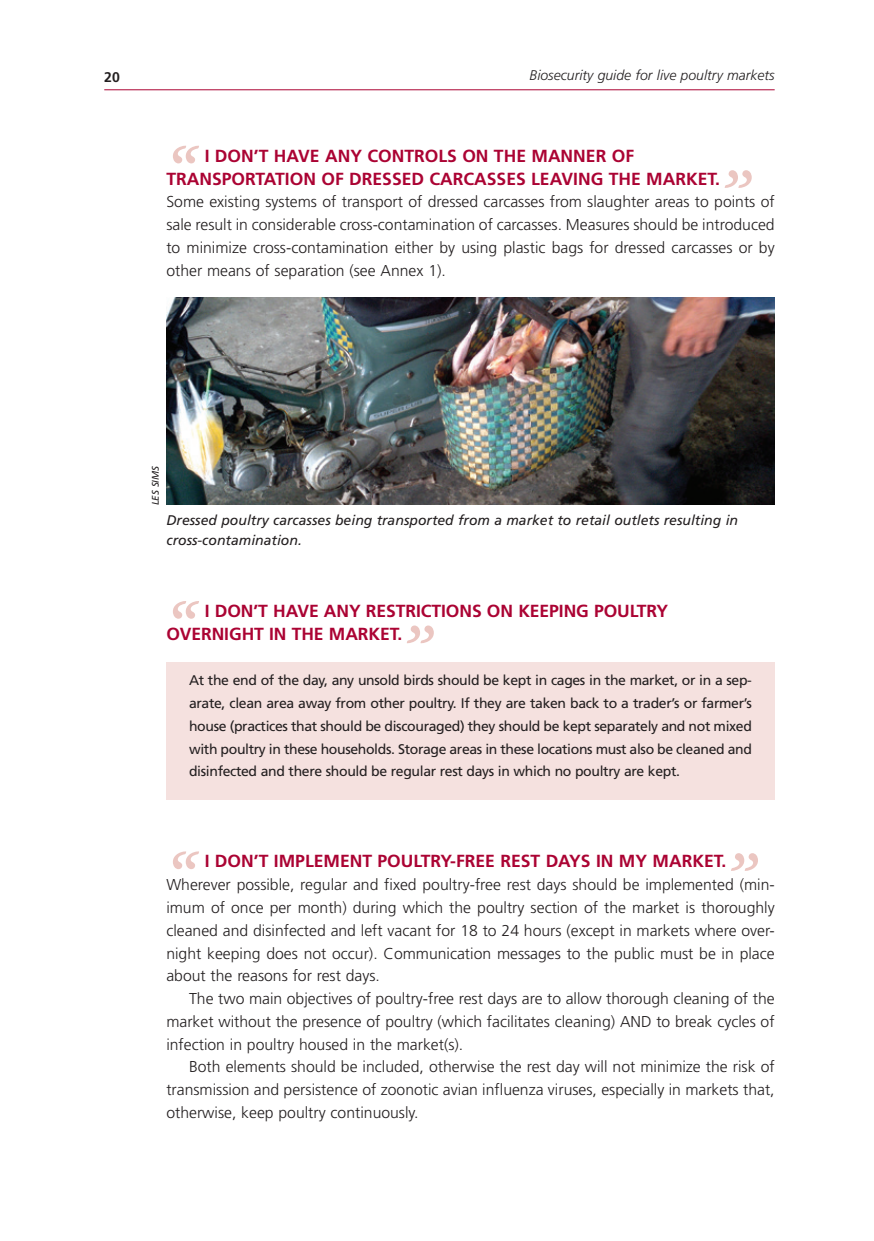
<style>
.page{position:relative;width:874px;height:1241px;background:#fff}
.page>*{position:absolute;margin:0;border:0;box-sizing:border-box;transform-origin:0 0}
.Heading_2{font:italic 600 63px "Garamond";color:#ebc6c1}
.Heading_2-2{font:700 17.5px/22.8px "Frutiger LT Std";color:#ab0333}
.NewPara_1{font:300 15.75px/22.8px "Frutiger LT Std";color:#231f20;text-align:justify}
.NewPara{font:300 15.75px/22.8px "Frutiger LT Std";color:#231f20;text-align:justify}
.Highlight{font:14px/22.8px "Frutiger LT Std";letter-spacing:-.025em;color:#231f20;text-align:justify}
.PhotoCaption{font:italic 14px/19.2px "Frutiger LT Std";color:#231f20}
.t1{font:italic 300 14px "Frutiger LT Std";color:#231f20}
.t2{font:700 14px "Frutiger LT Std";color:#231f20}
.PhotoCredit{font:italic 9.62px "Frutiger LT Std";letter-spacing:-.005em;color:#231f20}
</style>
<div class="page">
<hr style="left:104px;top:89px;width:670px;height:1px;background:#ab0333">
<div style="left:166px;top:662px;width:608px;height:137px;background:#f5e1df"></div>
<img style="left:166px;top:298px;width:608px;height:206px">
<p class="t2" style="left:104px;top:69px;width:17px">20</p>
<p class="t1" style="left:529px;top:67px;width:246px">Biosecurity guide for live poultry markets</p>
<p class="Heading_2" style="left:166px;top:128px;width:28px">“</p>
<p class="Heading_2-2" style="left:166px;top:144px;width:555px;text-indent:38px">I DON’T HAVE ANY CONTROLS ON THE MANNER OF<br>TRANSPORTATION OF DRESSED CARCASSES LEAVING THE MARKET.</p>
<p class="NewPara_1" style="left:166px;top:191px;width:609px">Some existing systems of transport of dressed carcasses from slaughter areas to points of</p>
<p class="Heading_2" style="left:719px;top:153px;width:28px">”</p>
<p class="NewPara_1" style="left:166px;top:213px;width:609px">sale result in considerable cross-contamination of carcasses. Measures should be introduced to minimize cross-contamination either by using plastic bags for dressed carcasses or by other means of separation (see Annex 1).</p>
<p class="PhotoCredit" style="left:150px;top:505px;width:41px;rotate:-90deg">LES SIMS</p>
<p class="PhotoCaption" style="left:166px;top:511px;width:573px">Dressed poultry carcasses being transported from a market to retail outlets resulting in cross-contamination.</p>
<p class="Heading_2" style="left:166px;top:583px;width:28px">“</p>
<p class="Heading_2-2" style="left:166px;top:599px;width:503px;text-indent:38px">I DON’T HAVE ANY RESTRICTIONS ON KEEPING POULTRY<br>OVERNIGHT IN THE MARKET.</p>
<p class="Heading_2" style="left:402px;top:608px;width:28px">”</p>
<p class="Highlight" style="left:189px;top:669px;width:564px">At the end of the day, any unsold birds should be kept in cages in the market, or in a sep&shy;arate, clean area away from other poultry. If they are taken back to a trader’s or farmer’s house (practices that should be discouraged) they should be kept separately and not mixed with poultry in these households. Storage areas in these locations must also be cleaned and disinfected and there should be regular rest days in which no poultry are kept.</p>
<p class="Heading_2" style="left:166px;top:833px;width:28px">“</p>
<p class="Heading_2-2" style="left:205px;top:850px;width:523px">I DON’T IMPLEMENT POULTRY-FREE REST DAYS IN MY MARKET.</p>
<p class="NewPara_1" style="left:166px;top:873px;width:609px">Wherever possible, regular and fixed poultry-free rest days should be implemented (min-</p>
<p class="Heading_2" style="left:726px;top:835px;width:28px">”</p>
<p class="NewPara_1" style="left:166px;top:896px;width:609px">imum of once per month) during which the poultry section of the market is thoroughly cleaned and disinfected and left vacant for 18 to 24 hours (except in markets where over&shy;night keeping does not occur). Communication messages to the public must be in place about the reasons for rest days.</p>
<p class="NewPara" style="left:166px;top:987px;width:609px;text-indent:23px">The two main objectives of poultry-free rest days are to allow thorough cleaning of the market without the presence of poultry (which facilitates cleaning) AND to break cycles of infection in poultry housed in the market(s).</p>
<p class="NewPara" style="left:166px;top:1055px;width:609px;text-indent:23px">Both elements should be included, otherwise the rest day will not minimize the risk of transmission and persistence of zoonotic avian influenza viruses, especially in markets that, otherwise, keep poultry continuously.</p>
</div>
